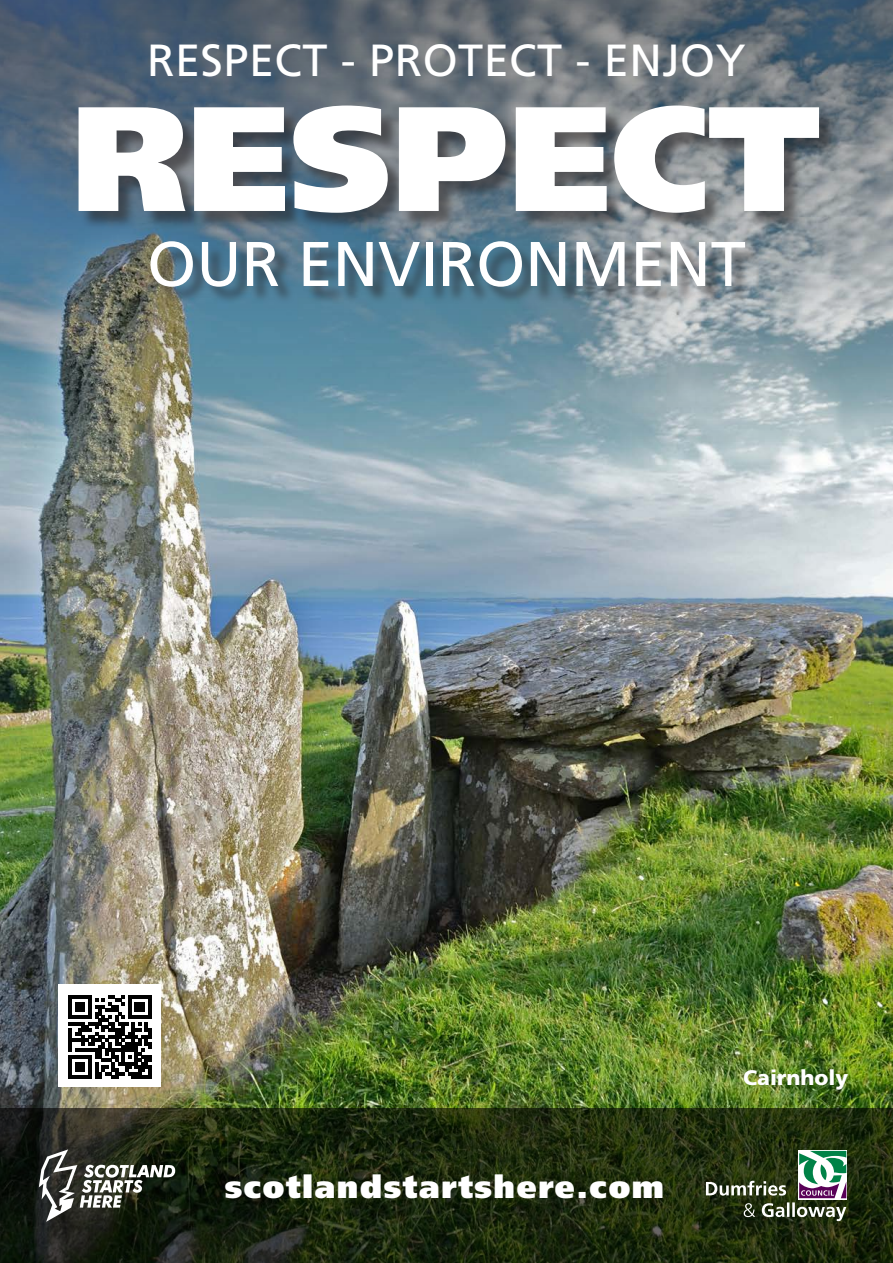
<style>
.page{position:relative;width:893px;height:1263px;background:#fff}
.page>*{position:absolute;margin:0;border:0;box-sizing:border-box;transform-origin:0 0}
.List_Paragraph{font:900 148.5px "Frutiger";color:#fff}
.List_Paragraph-2{font:63px "Frutiger";color:#fff}
.List_Paragraph-3{font:45px "Frutiger";letter-spacing:.01em;color:#fff}
.t1{font:900 31.5px "Frutiger";letter-spacing:.05em;color:#fff}
.t2{font:900 21px "Frutiger";color:#fff}
</style>
<div class="page">
<img style="left:0;top:451px;width:893px;height:657px">
<svg style="left:0;top:0;width:893px;height:451px;background:#718691"></svg>
<div style="left:81px;top:108px;width:757px;height:197px;background:#231f20;opacity:.53"></div>
<div style="left:59px;top:985px;width:102px;height:102px;background:#fff"></div>
<svg style="left:0;top:1108px;width:893px;height:155px;background:#1d2810"></svg>
<svg style="left:798px;top:1150px;width:49px;height:49px"></svg>
<svg style="left:706px;top:1151px;width:140px;height:70px"></svg>
<svg style="left:39px;top:1149px;width:136px;height:73px"></svg>
<svg style="left:68px;top:995px;width:83px;height:83px"></svg>
<p class="List_Paragraph-3" style="left:147px;top:34px;width:600px">RESPECT - PROTECT - ENJOY</p>
<p class="List_Paragraph" style="left:72px;top:68px;width:749px">RESPECT</p>
<p class="List_Paragraph-2" style="left:147px;top:227px;width:600px">OUR ENVIRONMENT</p>
<p class="t1" style="left:225px;top:1167px;width:441px">scotlandstartshere.com</p>
<p class="t2" style="left:743px;top:1065px;width:107px">Cairnholy</p>
</div>
